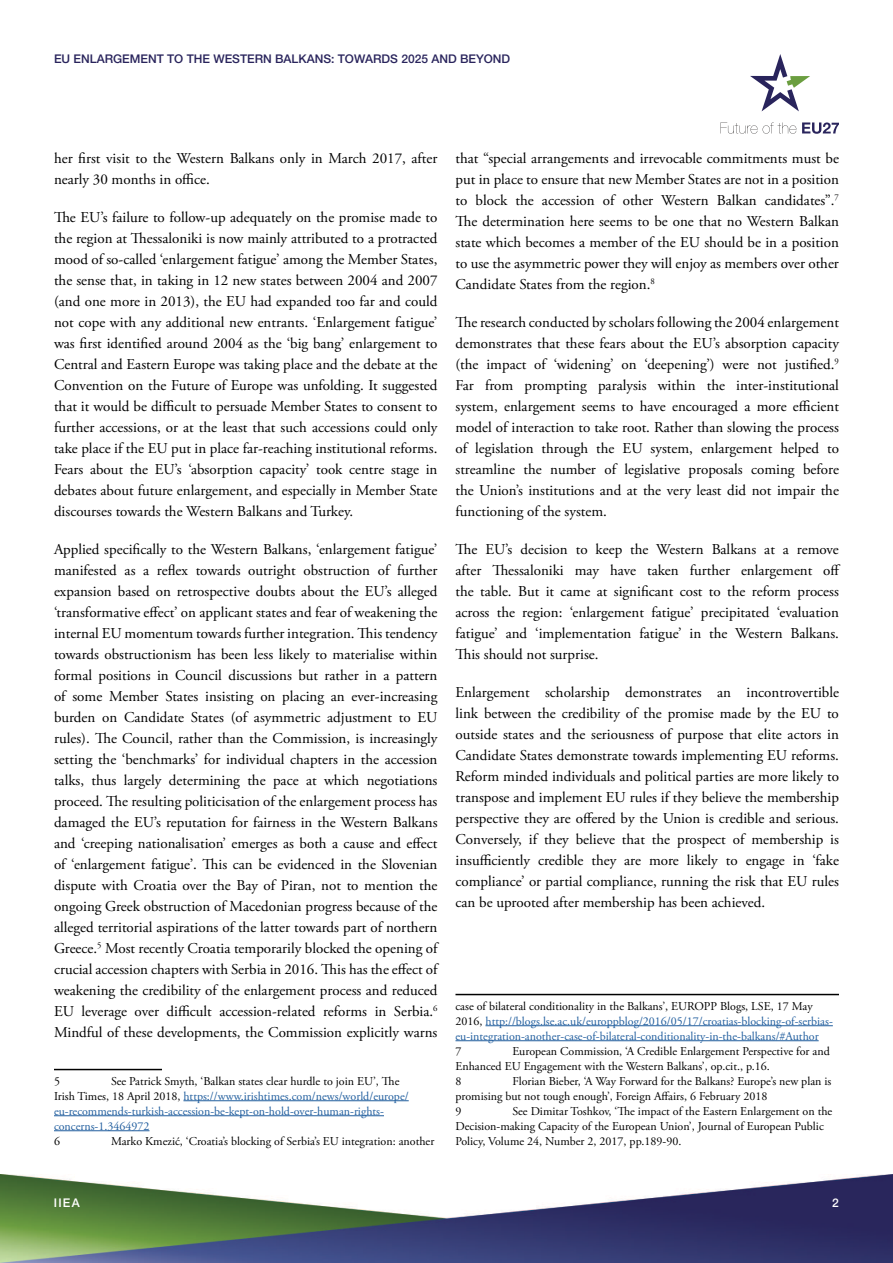
<style>
.page{position:relative;width:893px;height:1263px;background:#fff}
.page>*{position:absolute;margin:0;border:0;box-sizing:border-box;transform-origin:0 0}
.t1{font:15px/21px "Adobe Garamond Pro";color:#000;text-align:justify}
.t2{font:12px/15px "Adobe Garamond Pro";color:#000}
.t3{font:12px/15px "Adobe Garamond Pro";color:#215e9e}
.t4{font:500 12px "Helvetica Neue LT Std";color:#29245c}
.t5{font:500 12px "Helvetica Neue LT Std";color:#fff}
.s1{color:#000}
</style>
<div class="page">
<img style="left:0;top:1174px;width:893px;height:89px">
<svg style="left:750px;top:54px;width:60px;height:57px"></svg>
<svg style="left:720px;top:122px;width:76px;height:12px"></svg>
<svg style="left:802px;top:122px;width:37px;height:12px"></svg>
<hr style="left:54px;top:1069px;width:108px;height:1px;background:#000">
<hr style="left:183px;top:1100px;width:226px;height:1px;background:#215e9e">
<hr style="left:54px;top:1115px;width:330px;height:1px;background:#215e9e">
<hr style="left:54px;top:1130px;width:95px;height:1px;background:#215e9e">
<hr style="left:455px;top:994px;width:384px;height:1px;background:#000">
<hr style="left:485px;top:1025px;width:348px;height:1px;background:#215e9e">
<hr style="left:455px;top:1040px;width:364px;height:1px;background:#215e9e">
<p class="t4" style="left:54px;top:51px;width:458px">EU ENLARGEMENT TO THE WESTERN BALKANS: TOWARDS 2025 AND BEYOND</p>
<p class="t1" style="left:54px;top:148px;width:385px">her first visit to the Western Balkans only in March 2017, after nearly 30 months in office.</p>
<p class="t1" style="left:54px;top:207px;width:385px">The EU’s failure to follow-up adequately on the promise made to the region at Thessaloniki is now mainly attributed to a protracted mood of so-called ‘enlargement fatigue’ among the Member States, the sense that, in taking in 12 new states between 2004 and 2007 (and one more in 2013), the EU had expanded too far and could not cope with any additional new entrants. ‘Enlargement fatigue’ was first identified around 2004 as the ‘big bang’ enlargement to Central and Eastern Europe was taking place and the debate at the Convention on the Future of Europe was unfolding. It suggested that it would be difficult to persuade Member States to consent to further accessions, or at the least that such accessions could only take place if the EU put in place far-reaching institutional reforms.<br>Fears about the EU’s ‘absorption capacity’ took centre stage in debates about future enlargement, and especially in Member State discourses towards the Western Balkans and Turkey.</p>
<p class="t1" style="left:54px;top:539px;width:385px">Applied specifically to the Western Balkans, ‘enlargement fatigue’ manifested as a reflex towards outright obstruction of further expansion based on retrospective doubts about the EU’s alleged ‘transformative effect’ on applicant states and fear of weakening the internal EU momentum towards further integration. This tendency towards obstructionism has been less likely to materialise within formal positions in Council discussions but rather in a pattern of some Member States insisting on placing an ever-increasing burden on Candidate States (of asymmetric adjustment to EU rules). The Council, rather than the Commission, is increasingly setting the ‘benchmarks’ for individual chapters in the accession talks, thus largely determining the pace at which negotiations proceed. The resulting politicisation of the enlargement process has damaged the EU’s reputation for fairness in the Western Balkans and ‘creeping nationalisation’ emerges as both a cause and effect of ‘enlargement fatigue’. This can be evidenced in the Slovenian dispute with Croatia over the Bay of Piran, not to mention the ongoing Greek obstruction of Macedonian progress because of the alleged territorial aspirations of the latter towards part of northern Greece.<sup>5</sup> Most recently Croatia temporarily blocked the opening of crucial accession chapters with Serbia in 2016. This has the effect of weakening the credibility of the enlargement process and reduced EU leverage over difficult accession-related reforms in Serbia.<sup>6<br></sup>Mindful of these developments, the Commission explicitly warns</p>
<p class="t2" style="left:54px;top:1074px;width:7px">5</p>
<p class="t3" style="left:54px;top:1074px;width:356px;text-indent:57px"><span class="s1">See Patrick Smyth, ‘Balkan states clear hurdle to join EU’, The Irish Times, 18 April 2018,</span> https://www.irishtimes.com/news/world/europe/ eu-recommends-turkish-accession-be-kept-on-hold-over-human-rights&shy;concerns-1.3464972</p>
<p class="t2" style="left:54px;top:1134px;width:7px">6</p>
<p class="t2" style="left:111px;top:1134px;width:325px">Marko Kmezić, ‘Croatia’s blocking of Serbia’s EU integration: another</p>
<p class="t1" style="left:455px;top:148px;width:385px">that “special arrangements and irrevocable commitments must be put in place to ensure that new Member States are not in a position to block the accession of other Western Balkan candidates”.<sup>7<br></sup>The determination here seems to be one that no Western Balkan state which becomes a member of the EU should be in a position to use the asymmetric power they will enjoy as members over other Candidate States from the region.<sup>8</sup></p>
<p class="t1" style="left:455px;top:312px;width:385px">The research conducted by scholars following the 2004 enlargement demonstrates that these fears about the EU’s absorption capacity (the impact of ‘widening’ on ‘deepening’) were not justified.<sup>9<br></sup>Far from prompting paralysis within the inter-institutional system, enlargement seems to have encouraged a more efficient model of interaction to take root. Rather than slowing the process of legislation through the EU system, enlargement helped to streamline the number of legislative proposals coming before the Union’s institutions and at the very least did not impair the functioning of the system.</p>
<p class="t1" style="left:455px;top:539px;width:387px">The EU’s decision to keep the Western Balkans at a remove after Thessaloniki may have taken further enlargement off the table. But it came at significant cost to the reform process across the region: ‘enlargement fatigue’ precipitated ‘evaluation fatigue’ and ‘implementation fatigue’ in the Western Balkans.<br>This should not surprise.</p>
<p class="t1" style="left:455px;top:682px;width:385px">Enlargement scholarship demonstrates an incontrovertible link between the credibility of the promise made by the EU to outside states and the seriousness of purpose that elite actors in Candidate States demonstrate towards implementing EU reforms.<br>Reform minded individuals and political parties are more likely to transpose and implement EU rules if they believe the membership perspective they are offered by the Union is credible and serious.<br>Conversely, if they believe that the prospect of membership is insufficiently credible they are more likely to engage in ‘fake compliance’ or partial compliance, running the risk that EU rules can be uprooted after membership has been achieved.</p>
<p class="t3" style="left:455px;top:999px;width:379px"><span class="s1">case of bilateral conditionality in the Balkans’, EUROPP Blogs, LSE, 17 May<br>2016,</span> http://blogs.lse.ac.uk/europpblog/2016/05/17/croatias-blocking-of-serbias&shy;eu-integration-another-case-of-bilateral-conditionality-in-the-balkans/#Author</p>
<p class="t2" style="left:455px;top:1044px;width:7px">7</p>
<p class="t2" style="left:455px;top:1044px;width:376px;text-indent:57px">European Commission, ‘A Credible Enlargement Perspective for and<br>Enhanced EU Engagement with the Western Balkans’, op.cit., p.16.<br>8</p>
<p class="t2" style="left:455px;top:1074px;width:377px;text-indent:57px">Florian Bieber, ‘A Way Forward for the Balkans? Europe’s new plan is promising but not tough enough’, Foreign Affairs, 6 February 2018<br>9</p>
<p class="t2" style="left:455px;top:1104px;width:378px;text-indent:57px">See Dimitar Toshkov, ‘The impact of the Eastern Enlargement on the<br>Decision-making Capacity of the European Union’, Journal of European Public<br>Policy, Volume 24, Number 2, 2017, pp.189-90.</p>
<p class="t5" style="left:54px;top:1196px;width:27px">IIEA</p>
<p class="t5" style="left:832px;top:1196px;width:8px">2</p>
</div>
